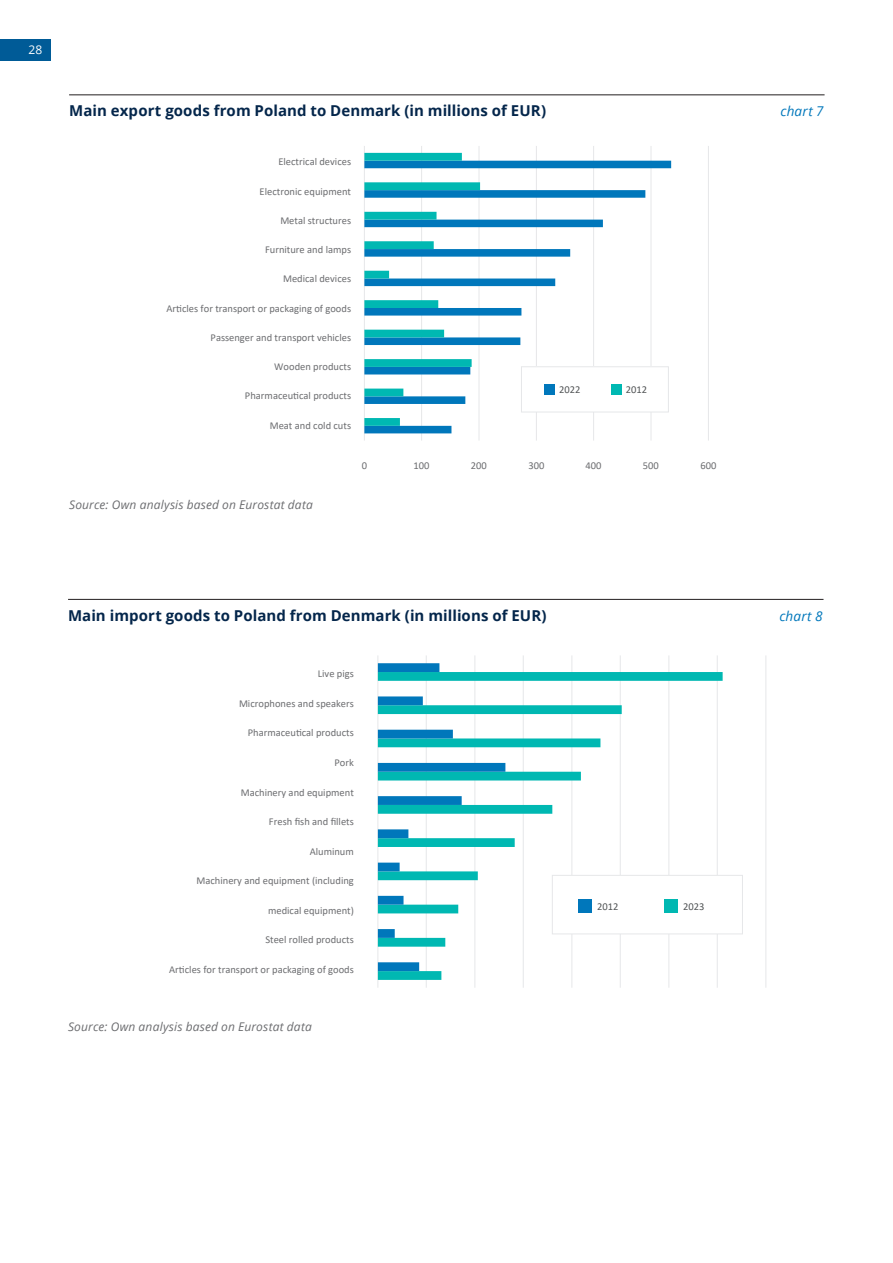
<style>
.page{position:relative;width:893px;height:1263px;background:#fff}
.page>*{position:absolute;margin:0;border:0;box-sizing:border-box;transform-origin:0 0}
.chart_title_01{font:700 15px "Open Sans";letter-spacing:.005em;color:#04264b}
.chart_title_01-2{font:italic 13.5px "Open Sans";letter-spacing:.01em;color:#07b}
.chart_resource_1{font:italic 12px "Open Sans";letter-spacing:.015em;color:#6c6d70}
.t1{font:12px "Open Sans";color:#fff}
.t2{font:10.5px "Calibri";color:#6c6d70}
.t3{font:10.5px "Calibri";color:#515455}
</style>
<div class="page">
<div style="left:0;top:39px;width:51px;height:21px;background:#005b97"></div>
<hr style="left:765px;top:655px;width:1px;height:333px;background:#e6e7e9">
<hr style="left:717px;top:655px;width:1px;height:333px;background:#e6e7e9">
<hr style="left:668px;top:655px;width:1px;height:333px;background:#e6e7e9">
<hr style="left:620px;top:655px;width:1px;height:333px;background:#e6e7e9">
<hr style="left:571px;top:655px;width:1px;height:333px;background:#e6e7e9">
<hr style="left:523px;top:655px;width:1px;height:333px;background:#e6e7e9">
<hr style="left:474px;top:655px;width:1px;height:333px;background:#e6e7e9">
<hr style="left:426px;top:655px;width:1px;height:333px;background:#e6e7e9">
<hr style="left:377px;top:655px;width:1px;height:333px;background:#e6e7e9">
<svg style="left:378px;top:672px;width:345px;height:308px"></svg>
<svg style="left:378px;top:663px;width:127px;height:308px"></svg>
<div style="left:552px;top:875px;width:190px;height:59px;background:#fff"></div>
<div style="left:552px;top:875px;width:191px;height:59px;border:1px solid #e6e7e9"></div>
<div style="left:578px;top:899px;width:13px;height:14px;background:#07b"></div>
<div style="left:664px;top:899px;width:14px;height:14px;background:#00b8b2"></div>
<hr style="left:68px;top:599px;width:755px;height:1px;background:#231f20">
<hr style="left:708px;top:146px;width:1px;height:295px;background:#e6e7e9">
<hr style="left:651px;top:146px;width:1px;height:295px;background:#e6e7e9">
<hr style="left:593px;top:146px;width:1px;height:295px;background:#e6e7e9">
<hr style="left:536px;top:146px;width:1px;height:295px;background:#e6e7e9">
<hr style="left:479px;top:146px;width:1px;height:295px;background:#e6e7e9">
<hr style="left:421px;top:146px;width:1px;height:295px;background:#e6e7e9">
<hr style="left:364px;top:146px;width:1px;height:295px;background:#e6e7e9">
<svg style="left:364px;top:161px;width:307px;height:272px"></svg>
<svg style="left:364px;top:153px;width:116px;height:273px"></svg>
<div style="left:521px;top:367px;width:147px;height:45px;background:#fff"></div>
<div style="left:521px;top:366px;width:148px;height:46px;border:1px solid #e6e7e9"></div>
<div style="left:544px;top:384px;width:11px;height:11px;background:#07b"></div>
<div style="left:611px;top:384px;width:10px;height:11px;background:#00b8b2"></div>
<hr style="left:69px;top:94px;width:756px;height:1px;background:#231f20">
<p class="t1" style="left:29px;top:42px;width:15px">28</p>
<p class="chart_title_01" style="left:69px;top:100px;width:478px">Main export goods from Poland to Denmark (in millions of EUR)</p>
<p class="chart_title_01-2" style="left:780px;top:102px;width:45px">chart 7</p>
<p class="t2" style="left:278px;top:155px;width:74px">Electrical devices</p>
<p class="t2" style="left:260px;top:184px;width:93px">Electronic equipment</p>
<p class="t2" style="left:280px;top:213px;width:72px">Metal structures</p>
<p class="t2" style="left:265px;top:242px;width:88px">Furniture and lamps</p>
<p class="t2" style="left:283px;top:272px;width:70px">Medical devices</p>
<p class="t2" style="left:166px;top:301px;width:186px">Articles for transport or packaging of goods</p>
<p class="t2" style="left:211px;top:330px;width:142px">Passenger and transport vehicles</p>
<p class="t2" style="left:274px;top:359px;width:78px">Wooden products</p>
<p class="t2" style="left:245px;top:389px;width:108px">Pharmaceutical products</p>
<p class="t2" style="left:270px;top:418px;width:83px">Meat and cold cuts</p>
<p class="t3" style="left:559px;top:382px;width:23px">2022</p>
<p class="t3" style="left:626px;top:382px;width:23px">2012</p>
<p class="chart_resource_1" style="left:69px;top:496px;width:245px">Source: Own analysis based on Eurostat data</p>
<p class="t2" style="left:362px;top:459px;width:7px">0</p>
<p class="t2" style="left:414px;top:459px;width:17px">100</p>
<p class="t2" style="left:471px;top:459px;width:17px">200</p>
<p class="t2" style="left:528px;top:459px;width:17px">300</p>
<p class="t2" style="left:586px;top:459px;width:17px">400</p>
<p class="t2" style="left:643px;top:459px;width:17px">500</p>
<p class="t2" style="left:700px;top:459px;width:17px">600</p>
<p class="chart_title_01" style="left:68px;top:605px;width:480px">Main import goods to Poland from Denmark (in millions of EUR)</p>
<p class="chart_title_01-2" style="left:779px;top:607px;width:45px">chart 8</p>
<p class="t2" style="left:318px;top:666px;width:38px">Live pigs</p>
<p class="t2" style="left:239px;top:696px;width:116px">Microphones and speakers</p>
<p class="t2" style="left:248px;top:726px;width:108px">Pharmaceutical products</p>
<p class="t2" style="left:334px;top:755px;width:21px">Pork</p>
<p class="t2" style="left:241px;top:785px;width:115px">Machinery and equipment</p>
<p class="t2" style="left:269px;top:814px;width:86px">Fresh fish and fillets</p>
<p class="t2" style="left:310px;top:844px;width:46px">Aluminum</p>
<p class="t2" style="left:196px;top:873px;width:159px">Machinery and equipment (including</p>
<p class="t2" style="left:268px;top:903px;width:87px">medical equipment)</p>
<p class="t2" style="left:265px;top:932px;width:90px">Steel rolled products</p>
<p class="t2" style="left:169px;top:962px;width:186px">Articles for transport or packaging of goods</p>
<p class="chart_resource_1" style="left:68px;top:1019px;width:245px">Source: Own analysis based on Eurostat data</p>
<p class="t3" style="left:597px;top:900px;width:23px">2012</p>
<p class="t3" style="left:683px;top:900px;width:23px">2023</p>
</div>
